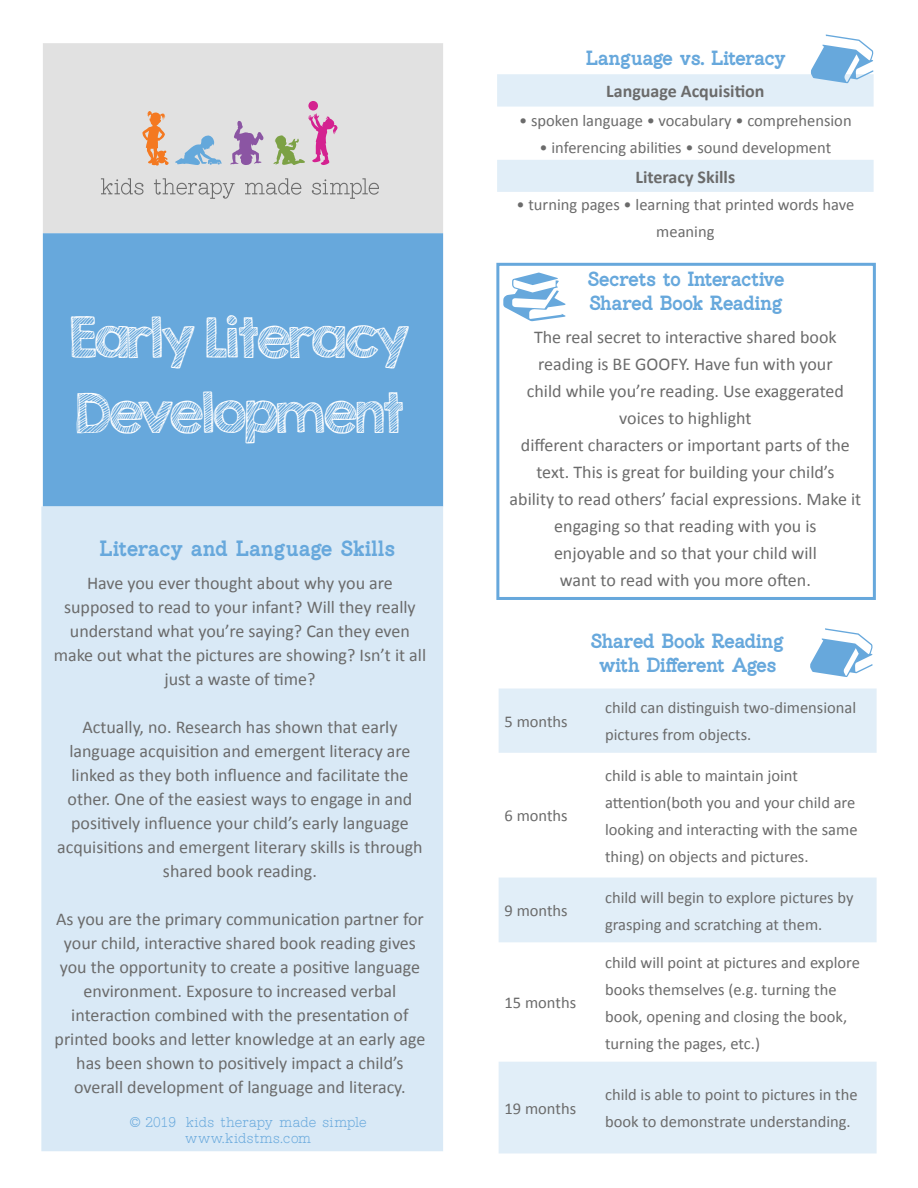
<style>
.page{position:relative;width:918px;height:1188px;background:#fff}
.page>*{position:absolute;margin:0;border:0;box-sizing:border-box;transform-origin:0 0}
.t1{font:49.5px/75px "KG Second Chances Sketch";letter-spacing:-.05em;color:#fff}
.t2{font:700 21px "Esfera NF";letter-spacing:.02em;color:#67a8dc}
.t3{font:700 19.5px/23.4px "Esfera NF";letter-spacing:-.01em;color:#67a8dc;text-align:center}
.t4{font:18px/24px "Calibri";color:#6b6b6b;text-align:center}
.t5{font:700 18px "Calibri";color:#6b6b6b}
.t6{font:16.5px/27px "Calibri";color:#6b6b6b}
.t7{font:13.5px/16.2px "Esfera NF";letter-spacing:.015em;color:#67a8dc;text-align:center}
</style>
<div class="page">
<svg style="left:497px;top:74px;width:377px;height:118px;fill:#e1eef8"></svg>
<div style="left:44px;top:44px;width:398px;height:189px;background:#e1e1e1"></div>
<svg style="left:101px;top:178px;width:42px;height:17px"></svg>
<svg style="left:154px;top:178px;width:81px;height:21px"></svg>
<svg style="left:245px;top:178px;width:56px;height:17px"></svg>
<svg style="left:312px;top:178px;width:67px;height:21px"></svg>
<svg style="left:175px;top:135px;width:47px;height:30px"></svg>
<svg style="left:273px;top:101px;width:65px;height:64px"></svg>
<svg style="left:230px;top:121px;width:34px;height:44px"></svg>
<svg style="left:142px;top:111px;width:27px;height:55px"></svg>
<div style="left:43px;top:43px;width:400px;height:190px;border:2px solid #e1e1e1"></div>
<div style="left:43px;top:233px;width:400px;height:273px;background:#67a8dc"></div>
<div style="left:41px;top:506px;width:402px;height:645px;background:#d9e9f6;border:2px solid #d9e9f6"></div>
<svg style="left:499px;top:689px;width:378px;height:464px"></svg>
<svg style="left:811px;top:35px;width:63px;height:48px"></svg>
<svg style="left:810px;top:628px;width:63px;height:49px"></svg>
<svg style="left:503px;top:273px;width:63px;height:48px"></svg>
<div style="left:496px;top:263px;width:380px;height:337px;border:3px solid #67a8dc"></div>
<h1 class="t1" style="left:70px;top:300px;width:342px">Early Literacy<br>Development</h1>
<p class="t2" style="left:100px;top:535px;width:296px">Literacy and Language Skills</p>
<p class="t4" style="left:54px;top:571px;width:374px">Have you ever thought about why you are supposed to read to your infant? Will they really understand what you’re saying? Can they even make out what the pictures are showing? Isn’t it all just a waste of time?</p>
<p class="t4" style="left:57px;top:715px;width:367px">Actually, no. Research has shown that early language acquisition and emergent literacy are linked as they both influence and facilitate the other. One of the easiest ways to engage in and positively influence your child’s early language acquisitions and emergent literary skills is through shared book reading.</p>
<p class="t4" style="left:55px;top:907px;width:372px">As you are the primary communication partner for your child, interactive shared book reading gives you the opportunity to create a positive language environment. Exposure to increased verbal interaction combined with the presentation of printed books and letter knowledge at an early age has been shown to positively impact a child’s overall development of language and literacy.</p>
<p class="t7" style="left:130px;top:1114px;width:238px">© 2019 kids therapy made simple www.kidstms.com</p>
<p class="t3" style="left:586px;top:46px;width:201px">Language vs. Literacy</p>
<p class="t5" style="left:606px;top:80px;width:160px">Language Acquisition</p>
<p class="t6" style="left:519px;top:107px;width:334px">• spoken language • vocabulary • comprehension</p>
<p class="t6" style="left:540px;top:134px;width:293px">• inferencing abilities • sound development</p>
<p class="t5" style="left:636px;top:165px;width:101px">Literacy Skills</p>
<p class="t6" style="left:517px;top:191px;width:339px;text-align:center">• turning pages • learning that printed words have meaning</p>
<p class="t3" style="left:588px;top:267px;width:198px;text-align:left">Secrets to Interactive<br>Shared Book Reading</p>
<p class="t4" style="left:510px;top:323px;width:353px;line-height:27px">The real secret to interactive shared book reading is BE GOOFY. Have fun with your<br>child while you’re reading. Use exaggerated voices to highlight<br>different characters or important parts of the text. This is great for building your child’s<br>ability to read others’ facial expressions. Make it engaging so that reading with you is<br>enjoyable and so that your child will<br>want to read with you more often.</p>
<p class="t6" style="left:505px;top:708px;width:65px">5 months</p>
<p class="t6" style="left:505px;top:802px;width:65px">6 months</p>
<p class="t6" style="left:505px;top:897px;width:65px">9 months</p>
<p class="t6" style="left:505px;top:989px;width:73px">15 months</p>
<p class="t6" style="left:505px;top:1095px;width:73px">19 months</p>
<p class="t3" style="left:591px;top:629px;width:195px">Shared Book Reading with Different Ages</p>
<p class="t6" style="left:605px;top:694px;width:253px">child can distinguish two-dimensional pictures from objects.</p>
<p class="t6" style="left:605px;top:762px;width:254px">child is able to maintain joint attention(both you and your child are looking and interacting with the same thing) on objects and pictures.</p>
<p class="t6" style="left:605px;top:884px;width:250px">child will begin to explore pictures by grasping and scratching at them.</p>
<p class="t6" style="left:605px;top:949px;width:256px">child will point at pictures and explore books themselves (e.g. turning the book, opening and closing the book, turning the pages, etc.)</p>
<p class="t6" style="left:605px;top:1081px;width:254px">child is able to point to pictures in the book to demonstrate understanding.</p>
</div>
